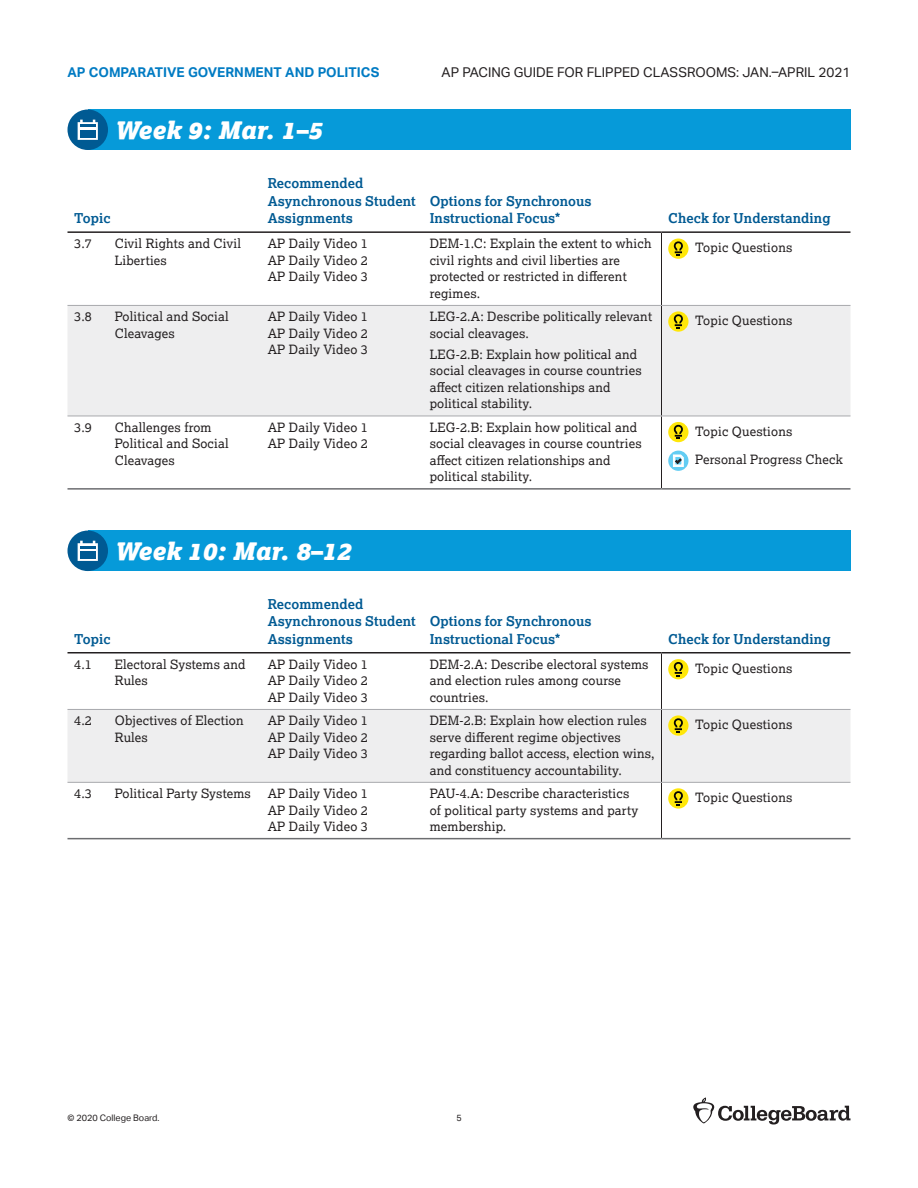
<style>
.page{position:relative;width:918px;height:1188px;background:#fff}
.page>*{position:absolute;margin:0;border:0;box-sizing:border-box;transform-origin:0 0}
.t1{font:italic 900 24px "Lexia";color:#fff}
.t2{font:700 13.5px/17.5px "Lexia";letter-spacing:.005em;color:#005a93}
.t3{font:13.5px "Aktiv Grotesk";color:#231f20}
.t4{font:700 13.5px "Aktiv Grotesk";color:#007bc3}
.t5{font:12.75px/16.6px "Lexia";letter-spacing:.015em;color:#231f20}
.t6{font:9px "Aktiv Grotesk";color:#231f20}
</style>
<div class="page">
<div style="left:88px;top:110px;width:762px;height:40px;background:#069ad9"></div>
<svg style="left:68px;top:110px;width:40px;height:40px"></svg>
<div style="left:80px;top:130px;width:15px;height:7px;background:#005a93"></div>
<div style="left:68px;top:306px;width:782px;height:110px;background:#eeeeef"></div>
<hr style="left:68px;top:231px;width:40px;height:2px;background:#231f20">
<hr style="left:108px;top:231px;width:153px;height:2px;background:#231f20">
<hr style="left:261px;top:231px;width:162px;height:2px;background:#231f20">
<hr style="left:423px;top:231px;width:239px;height:2px;background:#231f20">
<hr style="left:662px;top:231px;width:188px;height:2px;background:#231f20">
<hr style="left:661px;top:233px;width:1px;height:72px;background:#231f20">
<hr style="left:661px;top:306px;width:1px;height:110px;background:#231f20">
<hr style="left:661px;top:416px;width:1px;height:72px;background:#231f20">
<hr style="left:68px;top:488px;width:40px;height:2px;background:#6c6d70">
<hr style="left:108px;top:488px;width:153px;height:2px;background:#6c6d70">
<hr style="left:261px;top:488px;width:162px;height:2px;background:#6c6d70">
<hr style="left:423px;top:488px;width:239px;height:2px;background:#6c6d70">
<hr style="left:662px;top:488px;width:188px;height:2px;background:#6c6d70">
<hr style="left:68px;top:305px;width:40px;height:1px;background:#a8a9ad">
<hr style="left:108px;top:305px;width:153px;height:1px;background:#a8a9ad">
<hr style="left:261px;top:305px;width:162px;height:1px;background:#a8a9ad">
<hr style="left:423px;top:305px;width:239px;height:1px;background:#a8a9ad">
<hr style="left:662px;top:305px;width:188px;height:1px;background:#a8a9ad">
<hr style="left:68px;top:416px;width:40px;height:1px;background:#a8a9ad">
<hr style="left:108px;top:416px;width:153px;height:1px;background:#a8a9ad">
<hr style="left:261px;top:416px;width:162px;height:1px;background:#a8a9ad">
<hr style="left:423px;top:416px;width:239px;height:1px;background:#a8a9ad">
<hr style="left:662px;top:416px;width:188px;height:1px;background:#a8a9ad">
<div style="left:668px;top:239px;width:20px;height:20px;background:#ffe709;border-radius:50%"></div>
<svg style="left:673px;top:241px;width:10px;height:15px"></svg>
<div style="left:668px;top:311px;width:20px;height:21px;background:#ffe709;border-radius:50%"></div>
<svg style="left:673px;top:314px;width:10px;height:15px"></svg>
<div style="left:668px;top:422px;width:20px;height:20px;background:#ffe709;border-radius:50%"></div>
<svg style="left:673px;top:424px;width:10px;height:15px"></svg>
<div style="left:668px;top:451px;width:20px;height:20px;background:#63cdf3;border-radius:50%"></div>
<svg style="left:673px;top:455px;width:11px;height:12px"></svg>
<div style="left:88px;top:531px;width:762px;height:40px;background:#069ad9"></div>
<svg style="left:68px;top:531px;width:40px;height:40px"></svg>
<div style="left:80px;top:551px;width:15px;height:7px;background:#005a93"></div>
<svg style="left:68px;top:659px;width:782px;height:179px"></svg>
<div style="left:68px;top:710px;width:782px;height:72px;background:#eeeeef"></div>
<hr style="left:68px;top:652px;width:40px;height:2px;background:#231f20">
<hr style="left:108px;top:652px;width:153px;height:2px;background:#231f20">
<hr style="left:261px;top:652px;width:162px;height:2px;background:#231f20">
<hr style="left:423px;top:652px;width:239px;height:2px;background:#231f20">
<hr style="left:662px;top:652px;width:188px;height:2px;background:#231f20">
<hr style="left:661px;top:654px;width:1px;height:55px;background:#231f20">
<hr style="left:661px;top:710px;width:1px;height:72px;background:#231f20">
<hr style="left:661px;top:783px;width:1px;height:55px;background:#231f20">
<hr style="left:68px;top:838px;width:40px;height:1px;background:#6c6d70">
<hr style="left:108px;top:838px;width:153px;height:1px;background:#6c6d70">
<hr style="left:261px;top:838px;width:162px;height:1px;background:#6c6d70">
<hr style="left:423px;top:838px;width:239px;height:1px;background:#6c6d70">
<hr style="left:662px;top:838px;width:188px;height:1px;background:#6c6d70">
<hr style="left:68px;top:709px;width:40px;height:1px;background:#a8a9ad">
<hr style="left:108px;top:709px;width:153px;height:1px;background:#a8a9ad">
<hr style="left:261px;top:709px;width:162px;height:1px;background:#a8a9ad">
<hr style="left:423px;top:709px;width:239px;height:1px;background:#a8a9ad">
<hr style="left:662px;top:709px;width:188px;height:1px;background:#a8a9ad">
<hr style="left:68px;top:782px;width:40px;height:1px;background:#a8a9ad">
<hr style="left:108px;top:782px;width:153px;height:1px;background:#a8a9ad">
<hr style="left:261px;top:782px;width:162px;height:1px;background:#a8a9ad">
<hr style="left:423px;top:782px;width:239px;height:1px;background:#a8a9ad">
<hr style="left:662px;top:782px;width:188px;height:1px;background:#a8a9ad">
<div style="left:668px;top:659px;width:20px;height:20px;background:#ffe709;border-radius:50%"></div>
<svg style="left:673px;top:662px;width:10px;height:15px"></svg>
<div style="left:668px;top:715px;width:20px;height:21px;background:#ffe709;border-radius:50%"></div>
<svg style="left:673px;top:718px;width:10px;height:15px"></svg>
<div style="left:668px;top:788px;width:20px;height:21px;background:#ffe709;border-radius:50%"></div>
<svg style="left:673px;top:791px;width:10px;height:15px"></svg>
<svg style="left:693px;top:1098px;width:157px;height:27px"></svg>
<p class="t4" style="left:68px;top:65px;width:313px">AP COMPARATIVE GOVERNMENT AND POLITICS</p>
<p class="t3" style="left:442px;top:65px;width:410px">AP PACING GUIDE FOR FLIPPED CLASSROOMS: JAN.–APRIL 2021</p>
<h1 class="t1" style="left:115px;top:114px;width:209px">Week 9: Mar. 1–5</h1>
<p class="t2" style="left:74px;top:209px;width:38px">Topic</p>
<p class="t2" style="left:268px;top:174px;width:150px">Recommended<br>Asynchronous Student<br>Assignments</p>
<p class="t2" style="left:430px;top:192px;width:164px">Options for Synchronous<br>Instructional Focus*</p>
<p class="t2" style="left:668px;top:209px;width:164px">Check for Understanding</p>
<p class="t5" style="left:74px;top:235px;width:19px">3.7</p>
<p class="t5" style="left:115px;top:235px;width:128px">Civil Rights and Civil<br>Liberties</p>
<p class="t5" style="left:268px;top:235px;width:102px;text-align:justify">AP Daily Video 1<br>AP Daily Video 2<br>AP Daily Video 3</p>
<p class="t5" style="left:430px;top:235px;width:223px">DEM-1.C: Explain the extent to which civil rights and civil liberties are protected or restricted in different regimes.</p>
<p class="t5" style="left:695px;top:239px;width:99px">Topic Questions</p>
<p class="t5" style="left:74px;top:308px;width:19px">3.8</p>
<p class="t5" style="left:115px;top:308px;width:115px">Political and Social<br>Cleavages</p>
<p class="t5" style="left:268px;top:308px;width:102px;text-align:justify">AP Daily Video 1<br>AP Daily Video 2<br>AP Daily Video 3</p>
<p class="t5" style="left:430px;top:308px;width:224px">LEG-2.A: Describe politically relevant social cleavages.</p>
<p class="t5" style="left:695px;top:312px;width:99px">Topic Questions</p>
<p class="t5" style="left:430px;top:345px;width:214px">LEG-2.B: Explain how political and social cleavages in course countries affect citizen relationships and political stability.</p>
<p class="t5" style="left:74px;top:418px;width:19px">3.9</p>
<p class="t5" style="left:115px;top:418px;width:115px">Challenges from<br>Political and Social<br>Cleavages</p>
<p class="t5" style="left:268px;top:418px;width:102px">AP Daily Video 1<br>AP Daily Video 2</p>
<p class="t5" style="left:430px;top:418px;width:214px">LEG-2.B: Explain how political and social cleavages in course countries affect citizen relationships and political stability.</p>
<p class="t5" style="left:695px;top:422px;width:99px">Topic Questions</p>
<p class="t5" style="left:695px;top:451px;width:149px">Personal Progress Check</p>
<h1 class="t1" style="left:115px;top:535px;width:238px">Week 10: Mar. 8–12</h1>
<p class="t2" style="left:74px;top:630px;width:38px">Topic</p>
<p class="t2" style="left:268px;top:595px;width:150px">Recommended<br>Asynchronous Student<br>Assignments</p>
<p class="t2" style="left:430px;top:612px;width:164px">Options for Synchronous<br>Instructional Focus*</p>
<p class="t2" style="left:668px;top:630px;width:164px">Check for Understanding</p>
<p class="t5" style="left:74px;top:656px;width:19px">4.1</p>
<p class="t5" style="left:115px;top:656px;width:132px">Electoral Systems and<br>Rules</p>
<p class="t5" style="left:268px;top:656px;width:102px;text-align:justify">AP Daily Video 1<br>AP Daily Video 2<br>AP Daily Video 3</p>
<p class="t5" style="left:430px;top:656px;width:220px">DEM-2.A: Describe electoral systems and election rules among course countries.</p>
<p class="t5" style="left:695px;top:659px;width:99px">Topic Questions</p>
<p class="t5" style="left:74px;top:712px;width:19px">4.2</p>
<p class="t5" style="left:115px;top:712px;width:130px">Objectives of Election<br>Rules</p>
<p class="t5" style="left:268px;top:712px;width:102px;text-align:justify">AP Daily Video 1<br>AP Daily Video 2<br>AP Daily Video 3</p>
<p class="t5" style="left:430px;top:712px;width:226px">DEM-2.B: Explain how election rules serve different regime objectives regarding ballot access, election wins, and constituency accountability.</p>
<p class="t5" style="left:695px;top:716px;width:99px">Topic Questions</p>
<p class="t5" style="left:74px;top:785px;width:19px">4.3</p>
<p class="t5" style="left:115px;top:785px;width:138px">Political Party Systems</p>
<p class="t5" style="left:268px;top:785px;width:102px;text-align:justify">AP Daily Video 1<br>AP Daily Video 2<br>AP Daily Video 3</p>
<p class="t5" style="left:430px;top:785px;width:210px">PAU-4.A: Describe characteristics of political party systems and party membership.</p>
<p class="t5" style="left:695px;top:789px;width:99px">Topic Questions</p>
<p class="t6" style="left:68px;top:1113px;width:94px">© 2020 College Board.</p>
<p class="t6" style="left:456px;top:1113px;width:7px">5</p>
</div>
